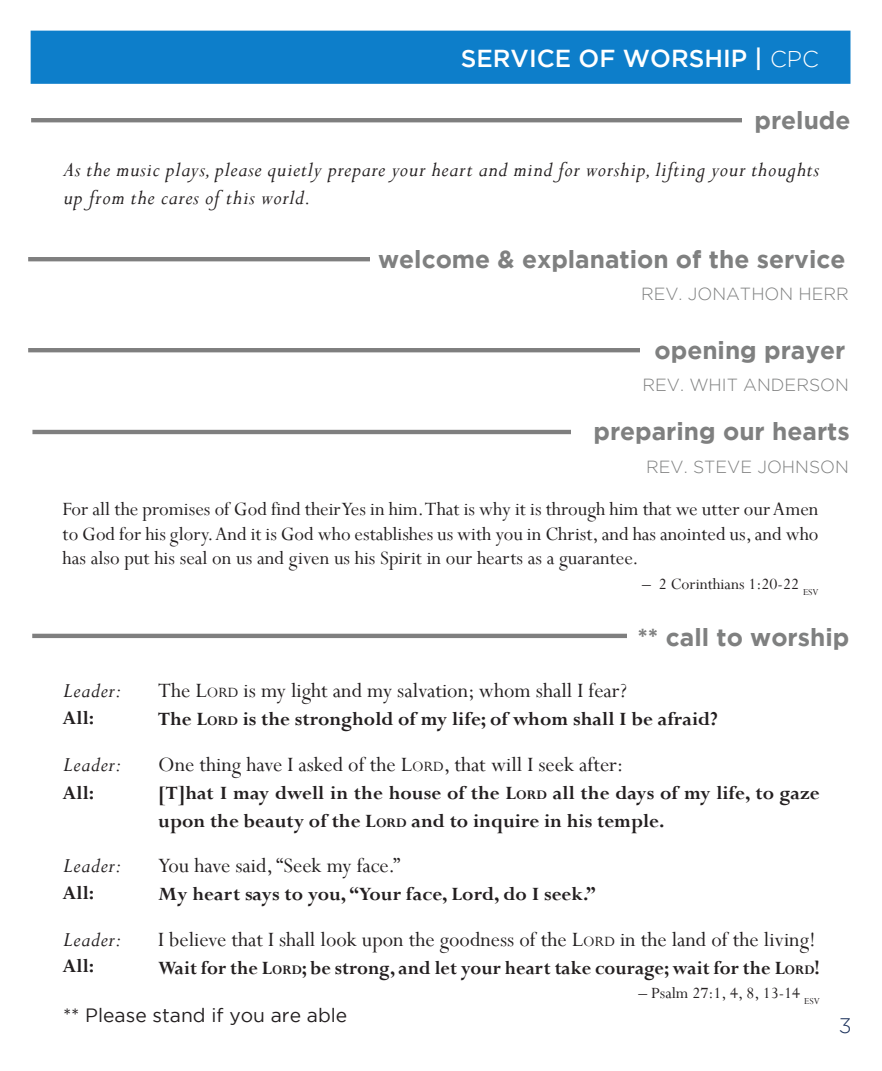
<style>
.page{position:relative;width:882px;height:1071px;background:#fff}
.page>*{position:absolute;margin:0;border:0;box-sizing:border-box;transform-origin:0 0}
.t1{font:700 24.5px "Gotham";color:#7f8080}
.t2{font:500 24.5px "Gotham";color:#fff}
.t3{font:22.75px "Perpetua";color:#231f20}
.t4{font:italic 22.75px/28px "Perpetua";letter-spacing:.03em;color:#231f20}
.t5{font:21px/24.5px "Perpetua";color:#231f20;text-align:justify}
.t6{font:700 21px/28px "Perpetua";color:#231f20}
.t7{font:700 21px "Perpetua";color:#231f20;scale:.96 1}
.t8{font:300 21px "Gotham";color:#1e345d}
.t9{font:19.25px "Gotham";color:#231f20}
.t10{font:300 17.5px "Gotham";color:#7f8080}
.t11{font:17.5px "Perpetua";color:#231f20}
.s1{font-weight:300;font-size:22.75px}
.s2{font-style:inherit}
.s3{font-size:15.92px}
.s4{font-size:14.7px}
</style>
<div class="page">
<hr style="left:32px;top:430px;width:780px;height:4px;background:#7f7f7f">
<div style="left:571px;top:413px;width:279px;height:37px;background:#fff"></div>
<hr style="left:32px;top:634px;width:780px;height:4px;background:#7f7f7f">
<div style="left:627px;top:618px;width:222px;height:38px;background:#fff"></div>
<div style="left:31px;top:31px;width:819px;height:53px;background:#0d7eca;border:2px solid #0d7eca"></div>
<hr style="left:28px;top:257px;width:780px;height:4px;background:#7f7f7f">
<div style="left:370px;top:240px;width:475px;height:37px;background:#fff"></div>
<hr style="left:28px;top:348px;width:780px;height:4px;background:#7f7f7f">
<div style="left:640px;top:331px;width:205px;height:37px;background:#fff"></div>
<hr style="left:31px;top:118px;width:780px;height:4px;background:#7f7f7f">
<div style="left:742px;top:101px;width:108px;height:38px;background:#fff"></div>
<p class="t2" style="left:461px;top:44px;width:359px">SERVICE OF WORSHIP | <span class="s1">CPC</span></p>
<p class="t1" style="left:754px;top:106px;width:98px">prelude</p>
<p class="t4" style="left:63px;top:155px;width:757px">As the music plays, please quietly prepare your heart and mind for worship, lifting your thoughts up from the cares of this world.</p>
<p class="t1" style="left:378px;top:245px;width:469px">welcome &amp; explanation of the service</p>
<p class="t10" style="left:641px;top:284px;width:209px">REV. JONATHON HERR</p>
<p class="t1" style="left:655px;top:336px;width:192px">opening prayer</p>
<p class="t10" style="left:643px;top:375px;width:208px">REV. WHIT ANDERSON</p>
<p class="t1" style="left:593px;top:418px;width:258px">preparing our hearts</p>
<p class="t10" style="left:646px;top:457px;width:204px">REV. STEVE JOHNSON</p>
<p class="t5" style="left:63px;top:497px;width:758px">For all the promises of God find their Yes in him. That is why it is through him that we utter ourAmen to God for his glory.And it is God who establishes us with you in Christ, and has anointed us,and who has also put his seal on us and given us his Spirit in our hearts as a guarantee.</p>
<p class="t11" style="left:642px;top:573px;width:178px">– 2 Corinthians 1:20-22 <sub>ESV</sub></p>
<p class="t4" style="left:64px;top:676px;width:59px">Leader:</p>
<p class="t6" style="left:63px;top:704px;width:33px">All:</p>
<p class="t4" style="left:64px;top:750px;width:59px">Leader:</p>
<p class="t6" style="left:63px;top:779px;width:33px">All:</p>
<p class="t4" style="left:64px;top:851px;width:59px">Leader:</p>
<p class="t6" style="left:63px;top:879px;width:33px">All:</p>
<p class="t4" style="left:64px;top:925px;width:59px">Leader:</p>
<p class="t6" style="left:63px;top:952px;width:33px">All:</p>
<p class="t1" style="left:637px;top:623px;width:213px">** call to worship</p>
<p class="t3" style="left:158px;top:676px;width:470px">The <span class="s2">L</span><span class="s3">ORD</span> is my light and my salvation; whom shall I fear?</p>
<p class="t6" style="left:158px;top:705px;width:561px">The <span class="s2">L</span><span class="s4">ORD</span> is the stronghold of my life; of whom shall I be afraid?</p>
<p class="t3" style="left:158px;top:750px;width:467px">One thing have I asked of the <span class="s2">L</span><span class="s3">ORD</span>, that will I seek after:</p>
<p class="t6" style="left:158px;top:778px;width:663px">[T]hat I may dwell in the house of the <span class="s2">L</span><span class="s4">ORD</span> all the days of my life, to gaze upon the beauty of the <span class="s2">L</span><span class="s4">ORD</span> and to inquire in his temple.</p>
<p class="t3" style="left:158px;top:851px;width:244px">You have said,“Seek my face.”</p>
<p class="t6" style="left:158px;top:880px;width:439px">My heart says to you, “Your face, Lord, do I seek.”</p>
<p class="t3" style="left:158px;top:925px;width:659px">I believe that I shall look upon the goodness of the <span class="s2">L</span><span class="s3">ORD</span> in the land of the living!</p>
<p class="t7" style="left:158px;top:955px;width:691px">Wait for the <span class="s2">L</span><span class="s4">ORD</span>; be strong, and let your heart take courage; wait for the <span class="s2">L</span><span class="s4">ORD</span>!</p>
<p class="t11" style="left:638px;top:982px;width:183px">– Psalm 27:1, 4, 8, 13-14 <sub>ESV</sub></p>
<p class="t9" style="left:63px;top:1005px;width:286px">** Please stand if you are able</p>
<p class="t8" style="left:839px;top:1014px;width:14px">3</p>
</div>
